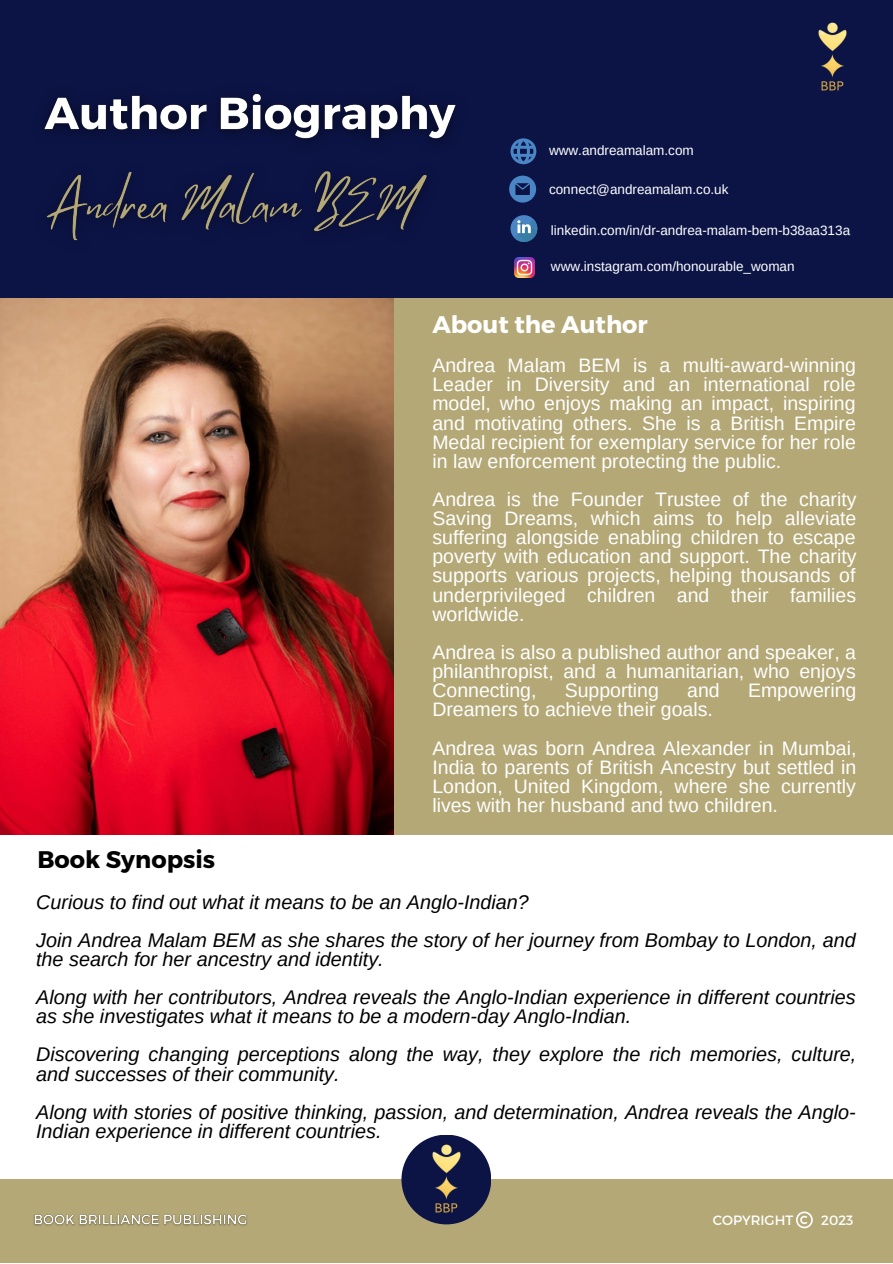
<style>
.page{position:relative;width:893px;height:1264px;background:#fff}
.page>*{position:absolute;margin:0;border:0;box-sizing:border-box;transform-origin:0 0}
.t1{font:700 24px "Montserrat";color:#fff}
.t2{font:700 24px "Montserrat";color:#000}
.t3{font:italic 19.8px/19px "Arimo";color:#000}
.t4{font:19.5px/19px "Arimo";color:#fff;text-align:justify}
.t5{font:13.5px "Arimo";color:#fff}
.t6{font:13.5px "Montserrat";color:#fff}
</style>
<div class="page">
<div style="left:0;top:0;width:892px;height:302px;background:#0c1446"></div>
<div style="left:304px;top:298px;width:588px;height:536px;background:#b4a877"></div>
<img style="left:0;top:298px;width:393px;height:536px">
<div style="left:0;top:1179px;width:892px;height:83px;background:#b4a877"></div>
<svg style="left:796px;top:1211px;width:16px;height:17px"></svg>
<img style="left:401px;top:1135px;width:90px;height:90px">
<img style="left:818px;top:22px;width:29px;height:69px">
<img style="left:44px;top:94px;width:412px;height:49px">
<img style="left:46px;top:171px;width:381px;height:70px">
<img style="left:34px;top:1214px;width:213px;height:12px">
<svg style="left:510px;top:215px;width:27px;height:27px"></svg>
<svg style="left:514px;top:219px;width:24px;height:23px"></svg>
<img style="left:514px;top:257px;width:21px;height:20px">
<svg style="left:510px;top:138px;width:26px;height:26px"></svg>
<svg style="left:509px;top:176px;width:27px;height:27px"></svg>
<p class="t5" style="left:549px;top:143px;width:146px">www.andreamalam.com</p>
<p class="t5" style="left:549px;top:181px;width:181px">connect@andreamalam.co.uk</p>
<p class="t5" style="left:551px;top:223px;width:301px">linkedin.com/in/dr-andrea-malam-bem-b38aa313a</p>
<p class="t5" style="left:551px;top:259px;width:245px">www.instagram.com/honourable_woman</p>
<p class="t1" style="left:432px;top:309px;width:217px">About the Author</p>
<p class="t4" style="left:432px;top:356px;width:425px">Andrea Malam BEM is a multi-award-winning Leader in Diversity and an international role model, who enjoys making an impact, inspiring and motivating others. She is a British Empire Medal recipient for exemplary service for her role in law enforcement protecting the public.</p>
<p class="t4" style="left:432px;top:489px;width:425px">Andrea is the Founder Trustee of the charity Saving Dreams, which aims to help alleviate suffering alongside enabling children to escape poverty with education and support. The charity supports various projects, helping thousands of underprivileged children and their families worldwide.</p>
<p class="t4" style="left:432px;top:642px;width:425px">Andrea is also a published author and speaker, a philanthropist, and a humanitarian, who enjoys Connecting,</p>
<p class="t4" style="left:564px;top:681px;width:96px">Supporting</p>
<p class="t4" style="left:687px;top:681px;width:34px">and</p>
<p class="t4" style="left:748px;top:681px;width:110px">Empowering</p>
<p class="t4" style="left:432px;top:700px;width:282px">Dreamers to achieve their goals.</p>
<p class="t4" style="left:432px;top:738px;width:425px">Andrea was born Andrea Alexander in Mumbai, India to parents of British Ancestry but settled in London, United Kingdom, where she currently lives with her husband and two children.</p>
<p class="t2" style="left:37px;top:844px;width:179px">Book Synopsis</p>
<p class="t3" style="left:36px;top:892px;width:494px">Curious to find out what it means to be an Anglo-Indian?</p>
<p class="t3" style="left:36px;top:930px;width:821px">Join Andrea Malam BEM as she shares the story of her journey from Bombay to London, and the search for her ancestry and identity.</p>
<p class="t3" style="left:36px;top:987px;width:821px">Along with her contributors, Andrea reveals the Anglo-Indian experience in different countries as she investigates what it means to be a modern-day Anglo-Indian.</p>
<p class="t3" style="left:36px;top:1045px;width:821px">Discovering changing perceptions along the way, they explore the rich memories, culture, and successes of their community.</p>
<p class="t3" style="left:36px;top:1102px;width:821px">Along with stories of positive thinking, passion, and determination, Andrea reveals the Anglo-<br>Indian experience in different countries.</p>
<p class="t6" style="left:712px;top:1211px;width:82px">COPYRIGHT</p>
<p class="t6" style="left:821px;top:1211px;width:34px">2023</p>
</div>
